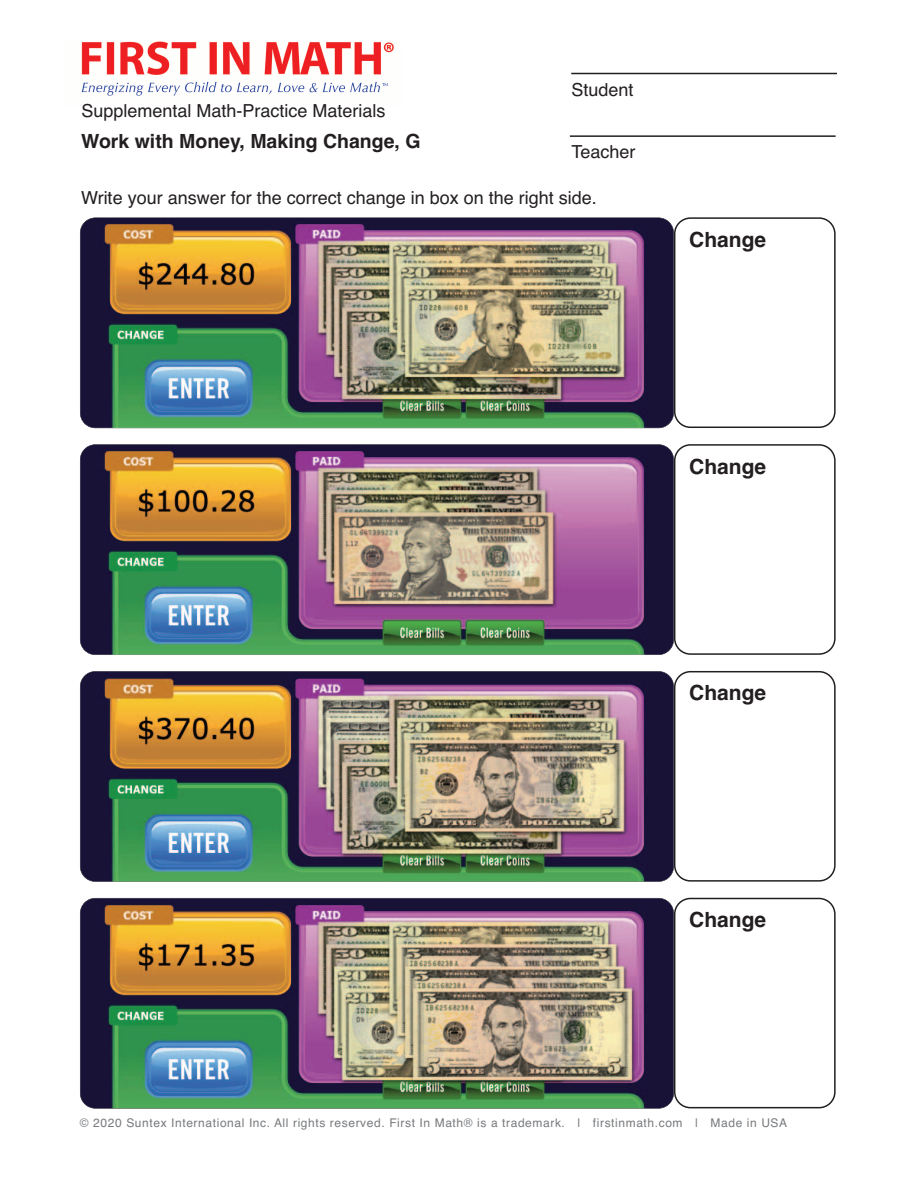
<style>
.page{position:relative;width:918px;height:1188px;background:#fff}
.page>*{position:absolute;margin:0;border:0;box-sizing:border-box;transform-origin:0 0}
.t1{font:700 21px "Helvetica";color:#231f20}
.t2{font:700 19.5px "Helvetica";color:#231f20}
.t3{font:18px "Helvetica";color:#231f20}
.t4{font:12px "Helvetica";letter-spacing:.05em;color:#787a7d}
</style>
<div class="page">
<img style="left:80px;top:218px;width:594px;height:210px">
<svg style="left:674px;top:217px;width:162px;height:211px"></svg>
<hr style="left:571px;top:73px;width:266px;height:1px;background:#231f20">
<hr style="left:570px;top:135px;width:266px;height:2px;background:#231f20">
<img style="left:81px;top:42px;width:313px;height:54px">
<img style="left:80px;top:445px;width:594px;height:210px">
<svg style="left:674px;top:444px;width:162px;height:211px"></svg>
<img style="left:80px;top:671px;width:594px;height:210px">
<svg style="left:674px;top:671px;width:162px;height:211px"></svg>
<img style="left:80px;top:898px;width:594px;height:210px">
<svg style="left:674px;top:898px;width:162px;height:210px"></svg>
<p class="t3" style="left:81px;top:104px;width:306px">Supplemental Math-Practice Materials</p>
<p class="t3" style="left:571px;top:83px;width:64px">Student</p>
<p class="t2" style="left:81px;top:134px;width:341px">Work with Money, Making Change, G</p>
<p class="t3" style="left:81px;top:191px;width:517px">Write your answer for the correct change in box on the right side.</p>
<p class="t3" style="left:571px;top:145px;width:66px">Teacher</p>
<p class="t1" style="left:689px;top:232px;width:79px">Change</p>
<p class="t1" style="left:689px;top:458px;width:79px">Change</p>
<p class="t1" style="left:689px;top:685px;width:79px">Change</p>
<p class="t1" style="left:689px;top:912px;width:79px">Change</p>
<p class="t4" style="left:80px;top:1119px;width:709px">© 2020 Suntex International Inc. All rights reserved. First In Math® is a trademark. | firstinmath.com | Made in USA</p>
</div>
